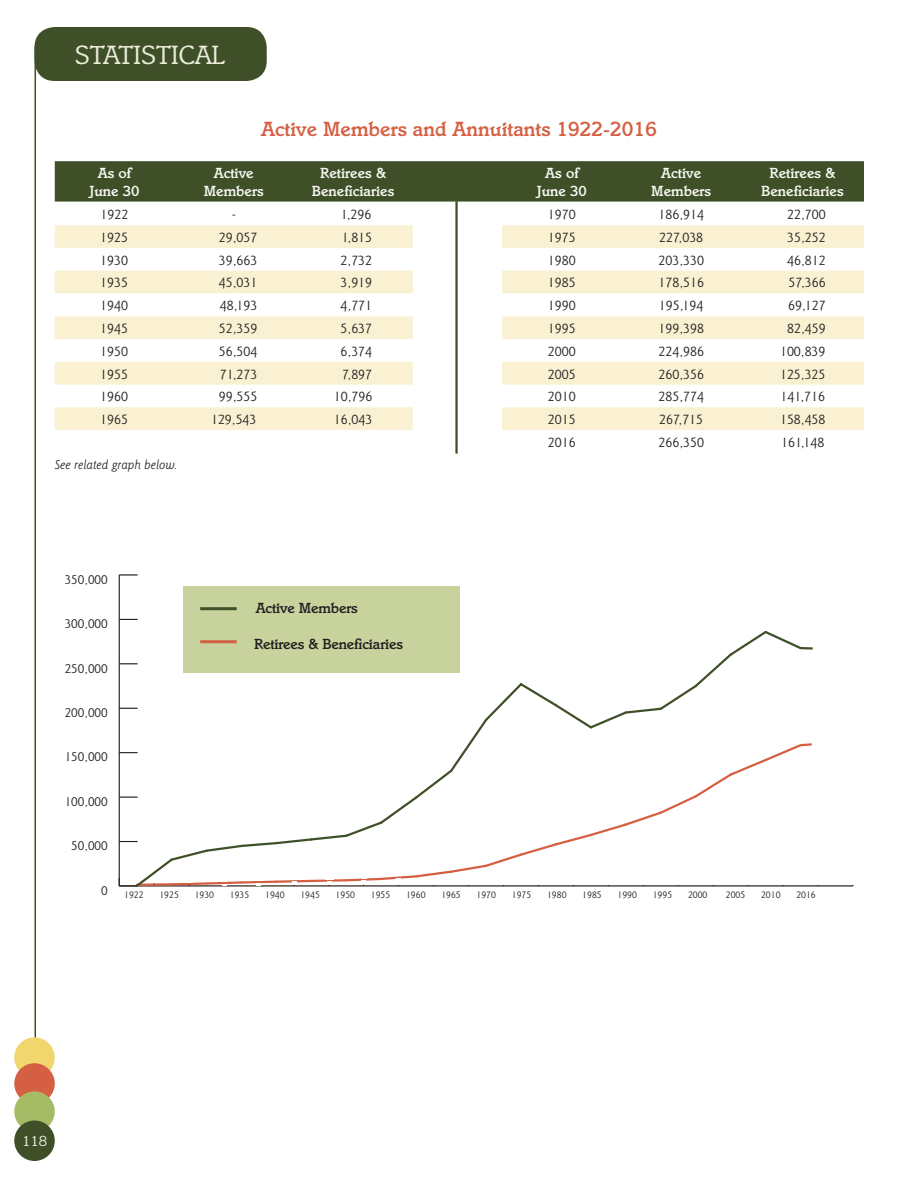
<style>
.page{position:relative;width:918px;height:1188px;background:#fff}
.page>*{position:absolute;margin:0;border:0;box-sizing:border-box;transform-origin:0 0}
.t1{font:27px "Italia Std";color:#ececda}
.t2{font:500 21px "Italia Std";color:#d55f42}
.t3{font:15px "Goudy Sans Std";color:#231f20}
.t4{font:500 15px "Italia Std";color:#f9f9f4}
.t5{font:500 15px "Italia Std";letter-spacing:-.01em;color:#231f20}
.t6{font:15px "Italia Std";color:#ececda}
.t7{font:14.1px "Goudy Sans Std";color:#231f20}
.t8{font:italic 13.5px "Goudy Sans Std";color:#231f20}
.t9{font:10.5px "Goudy Sans Std";color:#231f20}
</style>
<div class="page">
<hr style="left:35px;top:46px;width:1px;height:1115px;background:#3f5029">
<div style="left:14px;top:1037px;width:41px;height:41px;background:#f1d66e;border-radius:50%"></div>
<div style="left:14px;top:1063px;width:41px;height:41px;background:#d55f42;border-radius:50%"></div>
<div style="left:14px;top:1091px;width:41px;height:41px;background:#a7bb66;border-radius:50%"></div>
<div style="left:14px;top:1120px;width:41px;height:41px;background:#3f5029;border-radius:50%"></div>
<div style="left:35px;top:27px;width:232px;height:54px;background:#3f5029;border-radius:20px"></div>
<div style="left:55px;top:161px;width:809px;height:41px;background:#3f5029"></div>
<svg style="left:55px;top:225px;width:809px;height:205px"></svg>
<hr style="left:455px;top:201px;width:3px;height:253px;background:#3f5029">
<hr style="left:119px;top:885px;width:734px;height:2px;background:#231f20">
<hr style="left:119px;top:575px;width:1px;height:311px;background:#231f20">
<svg style="left:119px;top:619px;width:19px;height:1px"></svg>
<svg style="left:119px;top:574px;width:19px;height:2px"></svg>
<div style="left:183px;top:586px;width:276px;height:86px;background:#c7d29d"></div>
<hr style="left:200px;top:607px;width:37px;height:3px;background:#3f5029">
<svg style="left:119px;top:629px;width:700px;height:258px"></svg>
<h1 class="t1" style="left:75px;top:39px;width:152px">STATISTICAL</h1>
<p class="t2" style="left:261px;top:116px;width:397px">Active Members and Annuitants 1922-2016</p>
<p class="t4" style="left:98px;top:164px;width:35px">As of</p>
<p class="t4" style="left:89px;top:182px;width:52px">June 30</p>
<p class="t4" style="left:214px;top:164px;width:42px">Active</p>
<p class="t4" style="left:204px;top:182px;width:61px">Members</p>
<p class="t4" style="left:320px;top:164px;width:67px">Retirees &amp;</p>
<p class="t4" style="left:312px;top:182px;width:84px">Beneficiaries</p>
<p class="t4" style="left:545px;top:164px;width:35px">As of</p>
<p class="t4" style="left:537px;top:182px;width:52px">June 30</p>
<p class="t4" style="left:661px;top:164px;width:42px">Active</p>
<p class="t4" style="left:651px;top:182px;width:61px">Members</p>
<p class="t4" style="left:770px;top:164px;width:67px">Retirees &amp;</p>
<p class="t4" style="left:761px;top:182px;width:84px">Beneficiaries</p>
<p class="t3" style="left:101px;top:206px;width:29px">1922</p>
<p class="t3" style="left:232px;top:206px;width:6px">-</p>
<p class="t3" style="left:341px;top:206px;width:32px">1,296</p>
<p class="t3" style="left:548px;top:206px;width:29px">1970</p>
<p class="t3" style="left:658px;top:206px;width:47px">186,914</p>
<p class="t3" style="left:787px;top:206px;width:40px">22,700</p>
<p class="t3" style="left:100px;top:229px;width:29px">1925</p>
<p class="t3" style="left:219px;top:229px;width:40px">29,057</p>
<p class="t3" style="left:342px;top:229px;width:32px">1,815</p>
<p class="t3" style="left:548px;top:229px;width:29px">1975</p>
<p class="t3" style="left:659px;top:229px;width:46px">227,038</p>
<p class="t3" style="left:787px;top:229px;width:40px">35,252</p>
<p class="t3" style="left:100px;top:251px;width:29px">1930</p>
<p class="t3" style="left:219px;top:251px;width:40px">39,663</p>
<p class="t3" style="left:341px;top:251px;width:33px">2,732</p>
<p class="t3" style="left:548px;top:251px;width:29px">1980</p>
<p class="t3" style="left:658px;top:251px;width:47px">203,330</p>
<p class="t3" style="left:787px;top:251px;width:40px">46,812</p>
<p class="t3" style="left:100px;top:274px;width:29px">1935</p>
<p class="t3" style="left:219px;top:274px;width:40px">45,031</p>
<p class="t3" style="left:341px;top:274px;width:33px">3,919</p>
<p class="t3" style="left:548px;top:274px;width:29px">1985</p>
<p class="t3" style="left:658px;top:274px;width:47px">178,516</p>
<p class="t3" style="left:789px;top:274px;width:39px">57,366</p>
<p class="t3" style="left:100px;top:297px;width:29px">1940</p>
<p class="t3" style="left:220px;top:297px;width:39px">48,193</p>
<p class="t3" style="left:341px;top:297px;width:33px">4,771</p>
<p class="t3" style="left:548px;top:297px;width:29px">1990</p>
<p class="t3" style="left:659px;top:297px;width:46px">195,194</p>
<p class="t3" style="left:788px;top:297px;width:39px">69,127</p>
<p class="t3" style="left:100px;top:320px;width:29px">1945</p>
<p class="t3" style="left:219px;top:320px;width:40px">52,359</p>
<p class="t3" style="left:341px;top:320px;width:33px">5,637</p>
<p class="t3" style="left:548px;top:320px;width:29px">1995</p>
<p class="t3" style="left:658px;top:320px;width:47px">199,398</p>
<p class="t3" style="left:787px;top:320px;width:40px">82,459</p>
<p class="t3" style="left:100px;top:343px;width:29px">1950</p>
<p class="t3" style="left:219px;top:343px;width:40px">56,504</p>
<p class="t3" style="left:341px;top:343px;width:33px">6,374</p>
<p class="t3" style="left:548px;top:343px;width:29px">2000</p>
<p class="t3" style="left:658px;top:343px;width:47px">224,986</p>
<p class="t3" style="left:780px;top:343px;width:47px">100,839</p>
<p class="t3" style="left:100px;top:365px;width:29px">1955</p>
<p class="t3" style="left:220px;top:365px;width:39px">71,273</p>
<p class="t3" style="left:342px;top:365px;width:32px">7,897</p>
<p class="t3" style="left:548px;top:365px;width:29px">2005</p>
<p class="t3" style="left:658px;top:365px;width:47px">260,356</p>
<p class="t3" style="left:780px;top:365px;width:47px">125,325</p>
<p class="t3" style="left:100px;top:388px;width:29px">1960</p>
<p class="t3" style="left:219px;top:388px;width:40px">99,555</p>
<p class="t3" style="left:334px;top:388px;width:40px">10,796</p>
<p class="t3" style="left:548px;top:388px;width:29px">2010</p>
<p class="t3" style="left:658px;top:388px;width:47px">285,774</p>
<p class="t3" style="left:781px;top:388px;width:46px">141,716</p>
<p class="t3" style="left:100px;top:411px;width:29px">1965</p>
<p class="t3" style="left:211px;top:411px;width:47px">129,543</p>
<p class="t3" style="left:334px;top:411px;width:40px">16,043</p>
<p class="t3" style="left:548px;top:411px;width:29px">2015</p>
<p class="t3" style="left:659px;top:411px;width:46px">267,715</p>
<p class="t3" style="left:780px;top:411px;width:47px">158,458</p>
<p class="t3" style="left:548px;top:433px;width:29px">2016</p>
<p class="t3" style="left:658px;top:433px;width:47px">266,350</p>
<p class="t3" style="left:781px;top:433px;width:45px">161,148</p>
<p class="t8" style="left:55px;top:458px;width:124px">See related graph below.</p>
<p class="t7" style="left:65px;top:571px;width:45px">350,000</p>
<p class="t7" style="left:65px;top:616px;width:45px">300,000</p>
<p class="t7" style="left:65px;top:660px;width:45px">250,000</p>
<p class="t7" style="left:65px;top:704px;width:45px">200,000</p>
<p class="t7" style="left:65px;top:749px;width:45px">150,000</p>
<p class="t7" style="left:65px;top:793px;width:45px">100,000</p>
<p class="t7" style="left:71px;top:838px;width:38px">50,000</p>
<p class="t7" style="left:101px;top:882px;width:8px">0</p>
<p class="t5" style="left:256px;top:599px;width:104px">Active Members</p>
<p class="t5" style="left:254px;top:635px;width:151px">Retirees &amp; Beneficiaries</p>
<p class="t9" style="left:124px;top:888px;width:21px">1922</p>
<p class="t9" style="left:159px;top:888px;width:21px">1925</p>
<p class="t9" style="left:195px;top:888px;width:21px">1930</p>
<p class="t9" style="left:230px;top:888px;width:21px">1935</p>
<p class="t9" style="left:265px;top:888px;width:21px">1940</p>
<p class="t9" style="left:300px;top:888px;width:21px">1945</p>
<p class="t9" style="left:336px;top:888px;width:21px">1950</p>
<p class="t9" style="left:371px;top:888px;width:21px">1955</p>
<p class="t9" style="left:406px;top:888px;width:21px">1960</p>
<p class="t9" style="left:441px;top:888px;width:21px">1965</p>
<p class="t9" style="left:477px;top:888px;width:21px">1970</p>
<p class="t9" style="left:512px;top:888px;width:21px">1975</p>
<p class="t9" style="left:547px;top:888px;width:21px">1980</p>
<p class="t9" style="left:582px;top:888px;width:21px">1985</p>
<p class="t9" style="left:618px;top:888px;width:21px">1990</p>
<p class="t9" style="left:653px;top:888px;width:21px">1995</p>
<p class="t9" style="left:688px;top:888px;width:21px">2000</p>
<p class="t9" style="left:726px;top:888px;width:21px">2005</p>
<p class="t9" style="left:761px;top:888px;width:21px">2010</p>
<p class="t9" style="left:796px;top:888px;width:21px">2016</p>
<p class="t6" style="left:22px;top:1132px;width:27px">118</p>
</div>
